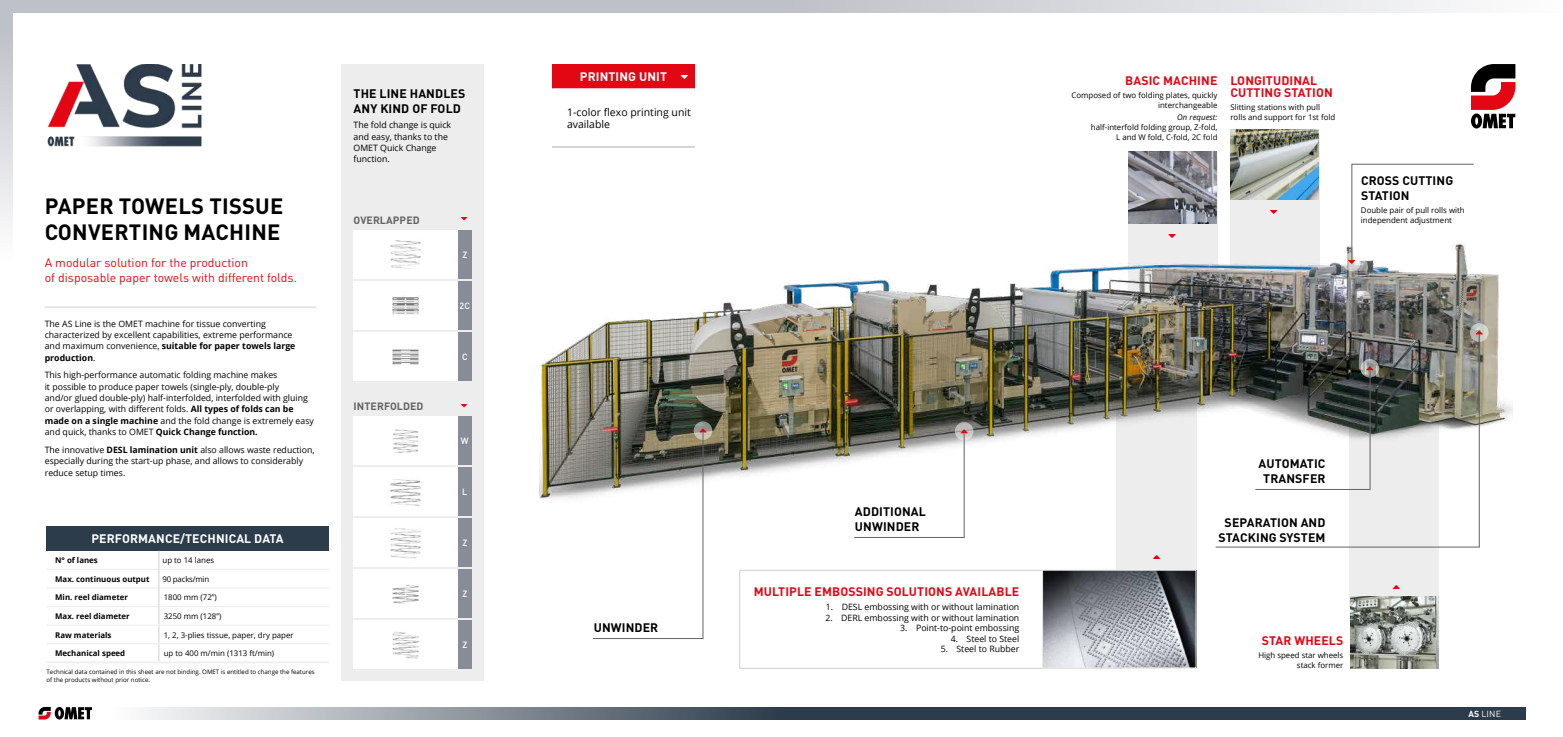
<style>
.page{position:relative;width:1563px;height:737px;background:#fff}
.page>*{position:absolute;margin:0;border:0;box-sizing:border-box;transform-origin:0 0}
.t1{font:700 21.88px/26.2px "DINOT";letter-spacing:.01em;color:#000}
.t2{font:700 12.25px/14.7px "DINOT";letter-spacing:.01em;color:#000}
.t3{font:700 12.25px/12.2px "DINOT";letter-spacing:.01em;color:#e30613}
.t4{font:12.25px/14.7px "DINOT";color:#e30613}
.t5{font:700 12.25px "DINOT";letter-spacing:.01em;color:#fff}
.t6{font:10.5px/12.6px "Open Sans";color:#000}
.t7{font:700 10.5px "DINOT";letter-spacing:.01em;color:#646363}
.t8{font:500 8.92px "DINOT";color:#fff}
.t9{font:8.75px/11.4px "Open Sans";color:#000}
.t10{font:8.75px "DINOT";color:#fff}
.t11{font:7.88px/9.6px "Open Sans";color:#000;text-align:right}
.t12{font:700 7.88px "Open Sans";color:#000}
.t13{font:7.88px "Open Sans";letter-spacing:-.025em;color:#000}
.t14{font:italic 7.88px "Open Sans";color:#000}
.t15{font:6.12px/7.9px "Open Sans";color:#000}
.s1{font-weight:700}
</style>
<div class="page">
<div style="left:552px;top:64px;width:143px;height:25px;background:#e30613"></div>
<hr style="left:552px;top:88px;width:143px;height:1px;background:#ededed">
<div style="left:341px;top:64px;width:143px;height:617px;background:#ededed"></div>
<hr style="left:45px;top:307px;width:271px;height:1px;background:#d0d0d0">
<img style="left:353px;top:230px;width:105px;height:49px">
<img style="left:353px;top:416px;width:105px;height:49px">
<img style="left:353px;top:281px;width:105px;height:49px">
<img style="left:353px;top:467px;width:105px;height:49px">
<div style="left:353px;top:569px;width:105px;height:49px;background:#fff"></div>
<img style="left:353px;top:332px;width:105px;height:49px">
<img style="left:353px;top:518px;width:105px;height:49px">
<img style="left:353px;top:620px;width:105px;height:49px">
<div style="left:458px;top:230px;width:14px;height:49px;background:#878c98"></div>
<div style="left:458px;top:416px;width:14px;height:49px;background:#878c98"></div>
<div style="left:458px;top:281px;width:14px;height:49px;background:#878c98"></div>
<div style="left:458px;top:467px;width:14px;height:49px;background:#878c98"></div>
<div style="left:458px;top:332px;width:14px;height:49px;background:#878c98"></div>
<div style="left:458px;top:518px;width:14px;height:49px;background:#878c98"></div>
<div style="left:458px;top:569px;width:14px;height:49px;background:#878c98"></div>
<div style="left:458px;top:620px;width:14px;height:49px;background:#878c98"></div>
<img style="left:539px;top:128px;width:973px;height:541px">
<svg style="left:693px;top:421px;width:19px;height:19px"></svg>
<svg style="left:1342px;top:252px;width:19px;height:19px"></svg>
<svg style="left:1348px;top:163px;width:126px;height:101px"></svg>
<svg style="left:592px;top:428px;width:114px;height:211px"></svg>
<svg style="left:955px;top:422px;width:18px;height:18px"></svg>
<svg style="left:853px;top:429px;width:114px;height:109px"></svg>
<img style="left:1350px;top:596px;width:88px;height:72px">
<div style="left:739px;top:570px;width:384px;height:98px;border:1px solid #d0d0d0"></div>
<svg style="left:1470px;top:323px;width:18px;height:19px"></svg>
<svg style="left:1475px;top:330px;width:7px;height:4px"></svg>
<img style="left:1044px;top:572px;width:150px;height:94px">
<div style="left:1042px;top:570px;width:154px;height:98px;border:1px solid #ededed"></div>
<svg style="left:1214px;top:334px;width:266px;height:214px"></svg>
<div style="left:47px;top:526px;width:282px;height:25px;background:#2d3c4b"></div>
<hr style="left:47px;top:569px;width:111px;height:1px;background:#ededed">
<hr style="left:159px;top:569px;width:170px;height:1px;background:#ededed">
<hr style="left:47px;top:587px;width:111px;height:1px;background:#ededed">
<hr style="left:159px;top:587px;width:170px;height:1px;background:#ededed">
<hr style="left:47px;top:606px;width:111px;height:1px;background:#ededed">
<hr style="left:159px;top:606px;width:170px;height:1px;background:#ededed">
<svg style="left:158px;top:551px;width:1px;height:110px"></svg>
<hr style="left:47px;top:624px;width:112px;height:1px;background:#ededed">
<hr style="left:159px;top:624px;width:170px;height:1px;background:#ededed">
<hr style="left:47px;top:643px;width:112px;height:1px;background:#ededed">
<hr style="left:159px;top:643px;width:170px;height:1px;background:#ededed">
<hr style="left:47px;top:661px;width:112px;height:2px;background:#ededed">
<hr style="left:159px;top:661px;width:170px;height:2px;background:#ededed">
<svg style="left:39px;top:707px;width:53px;height:12px"></svg>
<div style="left:0;top:0;width:778px;height:12px;background:#bfc1c8"></div>
<svg style="left:0;top:12px;width:13px;height:214px;background:#d7d8dd"></svg>
<svg style="left:144px;top:707px;width:637px;height:12px;background:#9098a0"></svg>
<img style="left:47px;top:64px;width:155px;height:83px">
<svg style="left:1471px;top:64px;width:44px;height:64px"></svg>
<svg style="left:778px;top:0;width:679px;height:12px;background:#d9dade"></svg>
<div style="left:781px;top:707px;width:744px;height:12px;background:#2d3c4b"></div>
<svg style="left:1168px;top:234px;width:7px;height:4px"></svg>
<svg style="left:1270px;top:210px;width:7px;height:4px"></svg>
<svg style="left:1393px;top:585px;width:7px;height:4px"></svg>
<svg style="left:1153px;top:555px;width:7px;height:4px"></svg>
<h1 class="t1" style="left:45px;top:192px;width:240px">PAPER TOWELS TISSUE<br>CONVERTING MACHINE</h1>
<h2 class="t4" style="left:45px;top:255px;width:254px">A modular solution for the production<br>of disposable paper towels with different folds.</h2>
<p class="t9" style="left:45px;top:317px;width:252px">The AS Line is the OMET machine for tissue converting characterized by excellent capabilities, extreme performance and maximum convenience, <span class="s1">suitable for paper towels large production</span>.</p>
<p class="t9" style="left:45px;top:369px;width:271px">This high-performance automatic folding machine makes<br>it possible to produce paper towels (single-ply, double-ply<br>and/or glued double-ply) half-interfolded, interfolded with gluing or overlapping, with different folds. <span class="s1">All types of folds can be made on a single machine</span> and the fold change is extremely easy and quick, thanks to OMET <span class="s1">Quick Change function.</span></p>
<p class="t9" style="left:45px;top:444px;width:271px">The innovative <span class="s1">DESL lamination unit</span> also allows waste reduction, especially during the start-up phase, and allows to considerably reduce setup times.</p>
<h2 class="t5" style="left:91px;top:530px;width:194px">PERFORMANCE/TECHNICAL DATA</h2>
<p class="t12" style="left:55px;top:554px;width:44px">N° of lanes</p>
<p class="t11" style="left:162px;top:555px;width:53px">up to 14 lanes</p>
<p class="t12" style="left:55px;top:573px;width:96px">Max. continuous output</p>
<p class="t13" style="left:162px;top:573px;width:48px">90 packs/min</p>
<p class="t12" style="left:55px;top:592px;width:74px">Min. reel diameter</p>
<p class="t11" style="left:164px;top:592px;width:55px">1800 mm (72’’)</p>
<p class="t12" style="left:55px;top:610px;width:76px">Max. reel diameter</p>
<p class="t11" style="left:164px;top:611px;width:59px">3250 mm (128’’)</p>
<p class="t12" style="left:55px;top:629px;width:58px">Raw materials</p>
<p class="t11" style="left:164px;top:629px;width:131px">1, 2, 3-plies tissue, paper, dry paper</p>
<p class="t12" style="left:55px;top:647px;width:72px">Mechanical speed</p>
<p class="t11" style="left:164px;top:648px;width:112px">up to 400 m/min (1313 ft/min)</p>
<p class="t15" style="left:47px;top:667px;width:270px">Technical data contained in this sheet are not binding. OMET is entitled to change the features of the products without prior notice.</p>
<h2 class="t2" style="left:354px;top:86px;width:113px">THE LINE HANDLES<br>ANY KIND OF FOLD</h2>
<p class="t9" style="left:353px;top:119px;width:99px">The fold change is quick and easy, thanks to the<br>OMET Quick Change function.</p>
<p class="t7" style="left:353px;top:213px;width:68px">OVERLAPPED</p>
<p class="t7" style="left:353px;top:399px;width:71px">INTERFOLDED</p>
<p class="t8" style="left:462px;top:248px;width:6px">Z</p>
<p class="t8" style="left:460px;top:299px;width:12px">2C</p>
<p class="t8" style="left:462px;top:350px;width:7px">C</p>
<p class="t8" style="left:461px;top:435px;width:9px">W</p>
<p class="t8" style="left:462px;top:486px;width:7px">L</p>
<p class="t8" style="left:462px;top:537px;width:6px">Z</p>
<p class="t8" style="left:462px;top:588px;width:6px">Z</p>
<p class="t8" style="left:462px;top:639px;width:6px">Z</p>
<h2 class="t5" style="left:580px;top:68px;width:89px">PRINTING UNIT</h2>
<p class="t6" style="left:567px;top:105px;width:125px">1-color flexo printing unit available</p>
<h2 class="t3" style="left:1125px;top:74px;width:94px">BASIC MACHINE</h2>
<p class="t11" style="left:1071px;top:90px;width:147px">Composed of two folding plates, quickly interchangeable</p>
<p class="t14" style="left:1177px;top:112px;width:42px">On request:</p>
<p class="t11" style="left:1091px;top:122px;width:128px">half-interfold folding group, Z-fold,<br>L and W fold, C-fold, 2C fold</p>
<h2 class="t3" style="left:1230px;top:74px;width:104px">LONGITUDINAL<br>CUTTING STATION</h2>
<p class="t11" style="left:1230px;top:102px;width:106px;text-align:left">Slitting stations with pull rolls and support for 1st fold</p>
<h2 class="t2" style="left:1361px;top:173px;width:94px">CROSS CUTTING<br>STATION</h2>
<p class="t11" style="left:1361px;top:205px;width:105px;text-align:left">Double pair of pull rolls with independent adjustment</p>
<h2 class="t2" style="left:594px;top:619px;width:66px">UNWINDER</h2>
<h2 class="t2" style="left:855px;top:504px;width:72px">ADDITIONAL<br>UNWINDER</h2>
<h2 class="t3" style="left:754px;top:585px;width:267px">MULTIPLE EMBOSSING SOLUTIONS AVAILABLE</h2>
<p class="t9" style="left:826px;top:601px;width:195px">1. DESL embossing with or without lamination</p>
<p class="t9" style="left:825px;top:611px;width:195px">2. DERL embossing with or without lamination</p>
<p class="t9" style="left:900px;top:622px;width:121px">3. Point-to-point embossing</p>
<p class="t9" style="left:951px;top:632px;width:70px">4. Steel to Steel</p>
<p class="t9" style="left:940px;top:643px;width:80px">5. Steel to Rubber</p>
<h2 class="t2" style="left:1258px;top:456px;width:68px;text-align:center">AUTOMATIC<br>TRANSFER</h2>
<h2 class="t2" style="left:1218px;top:514px;width:108px;text-align:center">SEPARATION AND<br>STACKING SYSTEM</h2>
<h2 class="t3" style="left:1261px;top:634px;width:83px">STAR WHEELS</h2>
<p class="t11" style="left:1258px;top:650px;width:87px">High speed star wheels stack former</p>
<p class="t10" style="left:1468px;top:707px;width:34px"><span class="s1">AS</span> LINE</p>
</div>
